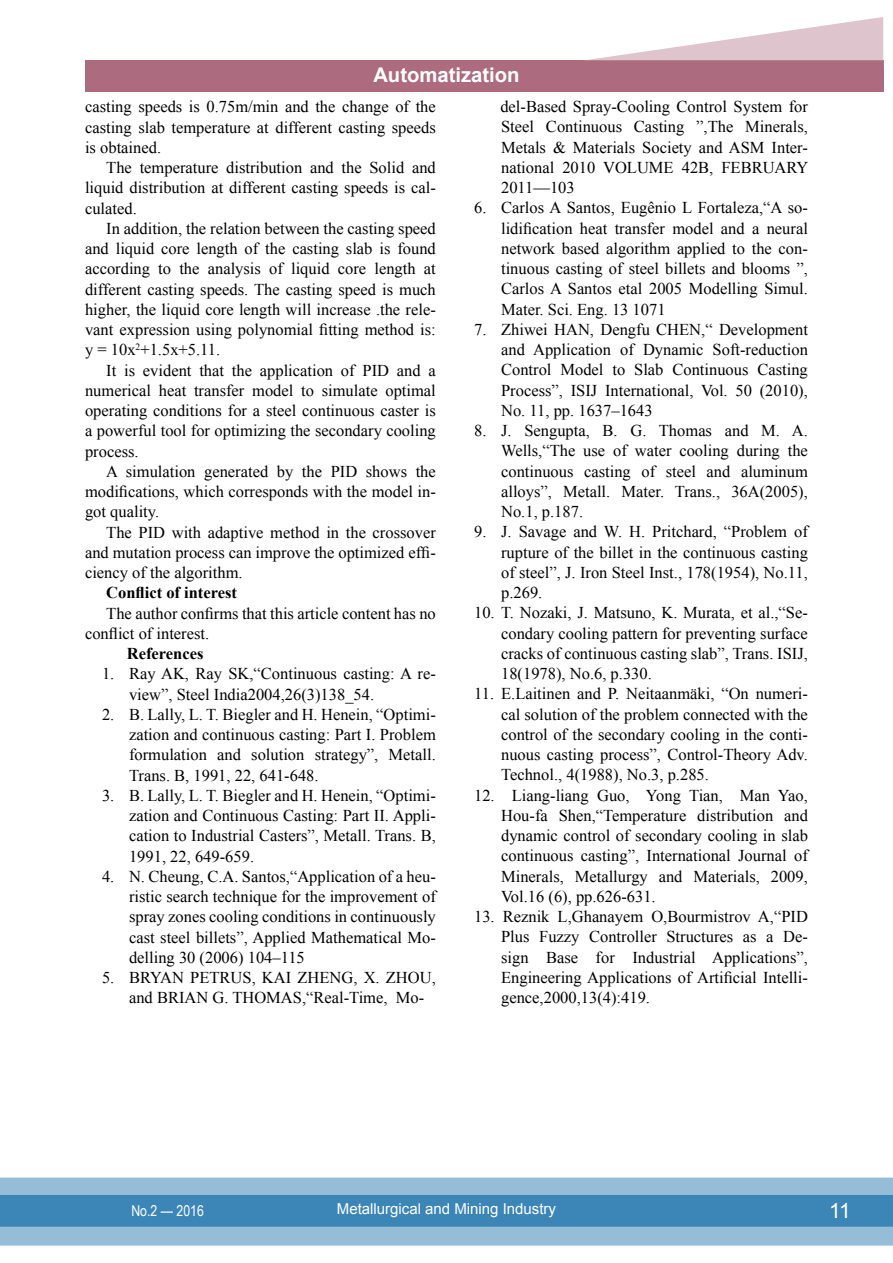
<style>
.page{position:relative;width:893px;height:1263px;background:#fff}
.page>*{position:absolute;margin:0;border:0;box-sizing:border-box;transform-origin:0 0}
.t1{font:21px "Arial";color:#fff}
.t2{font:700 20.25px "Arial";color:#fff}
.t3{font:16.5px/20.2px "Times New Roman";color:#000;text-align:justify}
.t4{font:700 16.5px "Times New Roman";color:#000}
.t5{font:15px "Arial";color:#fff}
.t6{font:15px "Arial Narrow";color:#fff}
</style>
<div class="page">
<div style="left:0;top:1177px;width:893px;height:68px;background:#96bdd8"></div>
<div style="left:0;top:1195px;width:893px;height:32px;background:#3c86b7;border:2px solid #3c86b7"></div>
<div style="left:85px;top:62px;width:798px;height:30px;background:#ad6b80"></div>
<div style="left:85px;top:61px;width:798px;height:30px;background:#ad6b80"></div>
<svg style="left:583px;top:17px;width:300px;height:44px"></svg>
<p class="t2" style="left:373px;top:62px;width:148px">Automatization</p>
<p class="t3" style="left:85px;top:96px;width:352px">casting speeds is 0.75m/min and the change of the</p>
<p class="t3" style="left:85px;top:117px;width:352px">casting slab temperature at different casting speeds</p>
<p class="t3" style="left:85px;top:137px;width:78px">is obtained.</p>
<p class="t3" style="left:106px;top:157px;width:331px">The temperature distribution and the Solid and</p>
<p class="t3" style="left:85px;top:177px;width:352px">liquid distribution at different casting speeds is cal-</p>
<p class="t3" style="left:85px;top:198px;width:53px">culated.</p>
<p class="t3" style="left:106px;top:218px;width:331px">In addition, the relation between the casting speed</p>
<p class="t3" style="left:85px;top:238px;width:352px">and liquid core length of the casting slab is found</p>
<p class="t3" style="left:85px;top:258px;width:352px">according to the analysis of liquid core length at</p>
<p class="t3" style="left:85px;top:279px;width:352px">different casting speeds. The casting speed is much</p>
<p class="t3" style="left:85px;top:299px;width:352px">higher, the liquid core length will increase .the rele-</p>
<p class="t3" style="left:85px;top:319px;width:352px">vant expression using polynomial fitting method is:</p>
<p class="t3" style="left:85px;top:339px;width:137px">y = 10x<sup>2</sup>+1.5x+5.11.</p>
<p class="t3" style="left:106px;top:360px;width:331px">It is evident that the application of PID and a</p>
<p class="t3" style="left:85px;top:380px;width:352px">numerical heat transfer model to simulate optimal</p>
<p class="t3" style="left:85px;top:400px;width:352px">operating conditions for a steel continuous caster is</p>
<p class="t3" style="left:85px;top:420px;width:352px">a powerful tool for optimizing the secondary cooling</p>
<p class="t3" style="left:85px;top:441px;width:55px">process.</p>
<p class="t3" style="left:106px;top:461px;width:331px">A simulation generated by the PID shows the</p>
<p class="t3" style="left:85px;top:481px;width:352px">modifications, which corresponds with the model in-</p>
<p class="t3" style="left:85px;top:501px;width:76px">got quality.</p>
<p class="t3" style="left:106px;top:522px;width:331px">The PID with adaptive method in the crossover</p>
<p class="t3" style="left:85px;top:542px;width:352px">and mutation process can improve the optimized effi-</p>
<p class="t3" style="left:85px;top:562px;width:159px">ciency of the algorithm.</p>
<p class="t4" style="left:106px;top:581px;width:132px">Conflict of interest</p>
<p class="t3" style="left:106px;top:603px;width:331px">The author confirms that this article content has no</p>
<p class="t3" style="left:85px;top:623px;width:126px">conflict of interest.</p>
<p class="t4" style="left:127px;top:642px;width:78px">References</p>
<p class="t3" style="left:129px;top:663px;width:308px;text-indent:-27px">1. Ray AK, Ray SK,“Continuous casting: A re&shy;view”, Steel India2004,26(3)138_54.</p>
<p class="t3" style="left:129px;top:704px;width:308px;text-indent:-27px">2. B. Lally, L. T. Biegler and H. Henein, “Optimi&shy;zation and continuous casting: Part I. Problem formulation and solution strategy”, Metall.<br>Trans. B, 1991, 22, 641-648.</p>
<p class="t3" style="left:129px;top:785px;width:308px;text-indent:-27px">3. B. Lally, L. T. Biegler and H. Henein, “Optimi&shy;zation and Continuous Casting: Part II. Appli&shy;cation to Industrial Casters”, Metall. Trans. B, 1991, 22, 649-659.</p>
<p class="t3" style="left:129px;top:866px;width:308px;text-indent:-27px">4. N. Cheung, C.A. Santos,“Application of a heu&shy;ristic search technique for the improvement of spray zones cooling conditions in continuously cast steel billets”, Applied Mathematical Mo&shy;delling 30 (2006) 104–115</p>
<p class="t3" style="left:129px;top:967px;width:308px;text-indent:-27px">5. BRyAN PETRUS, KAI ZHENG, X. ZHOU, and BRIAN G. THOMAS,“Real-Time, Mo-</p>
<p class="t3" style="left:500px;top:96px;width:310px">del-Based Spray-Cooling Control System for Steel Continuous Casting ”,The Minerals, Metals &amp; Materials Society and ASM Inter&shy;national 2010 VOLUME 42B, FEBRUARY 2011—103</p>
<p class="t3" style="left:501px;top:197px;width:308px;text-indent:-27px">6. Carlos A Santos, Eugênio L Fortaleza,“A so&shy;lidification heat transfer model and a neural network based algorithm applied to the con&shy;tinuous casting of steel billets and blooms ”, Carlos A Santos etal 2005 Modelling Simul.<br>Mater. Sci. Eng. 13 1071</p>
<p class="t3" style="left:501px;top:319px;width:308px;text-indent:-27px">7. Zhiwei HAN, Dengfu CHEN,“ Development and Application of Dynamic Soft-reduction Control Model to Slab Continuous Casting Process”, ISIJ International, Vol. 50 (2010), No. 11, pp. 1637–1643</p>
<p class="t3" style="left:501px;top:420px;width:308px;text-indent:-27px">8. J. Sengupta, B. G. Thomas and M. A.<br>Wells,“The use of water cooling during the continuous casting of steel and aluminum alloys”, Metall. Mater. Trans., 36A(2005), No.1, p.187.</p>
<p class="t3" style="left:501px;top:521px;width:308px;text-indent:-27px">9. J. Savage and W. H. Pritchard, “Problem of rupture of the billet in the continuous casting of steel”, J. Iron Steel Inst., 178(1954), No.11, p.269.</p>
<p class="t3" style="left:501px;top:602px;width:308px;text-indent:-27px">10. T. Nozaki, J. Matsuno, K. Murata, et al.,“Se&shy;condary cooling pattern for preventing surface cracks of continuous casting slab”, Trans. ISIJ, 18(1978), No.6, p.330.</p>
<p class="t3" style="left:501px;top:683px;width:308px;text-indent:-27px">11. E.Laitinen and P. Neitaanmäki, “On numeri&shy;cal solution of the problem connected with the control of the secondary cooling in the conti&shy;nuous casting process”, Control-Theory Adv.<br>Technol., 4(1988), No.3, p.285.</p>
<p class="t3" style="left:501px;top:785px;width:308px;text-indent:-27px">12. Liang-liang Guo, Yong Tian, Man Yao, Hou-fa Shen,“Temperature distribution and dynamic control of secondary cooling in slab continuous casting”, International Journal of Minerals, Metallurgy and Materials, 2009, Vol.16 (6), pp.626-631.</p>
<p class="t3" style="left:501px;top:906px;width:308px;text-indent:-27px">13. Reznik L,Ghanayem O,Bourmistrov A,“PID Plus Fuzzy Controller Structures as a De&shy;sign Base for Industrial Applications”, Engineering Applications of Artificial Intelli&shy;gence,2000,13(4):419.</p>
<p class="t1" style="left:827px;top:1196px;width:25px">15</p>
<p class="t6" style="left:131px;top:1200px;width:74px">No.2 — 2016</p>
<p class="t5" style="left:337px;top:1199px;width:221px">Metallurgical and Mining Industry</p>
<p class="t1" style="left:839px;top:1197px;width:13px">1</p>
</div>
